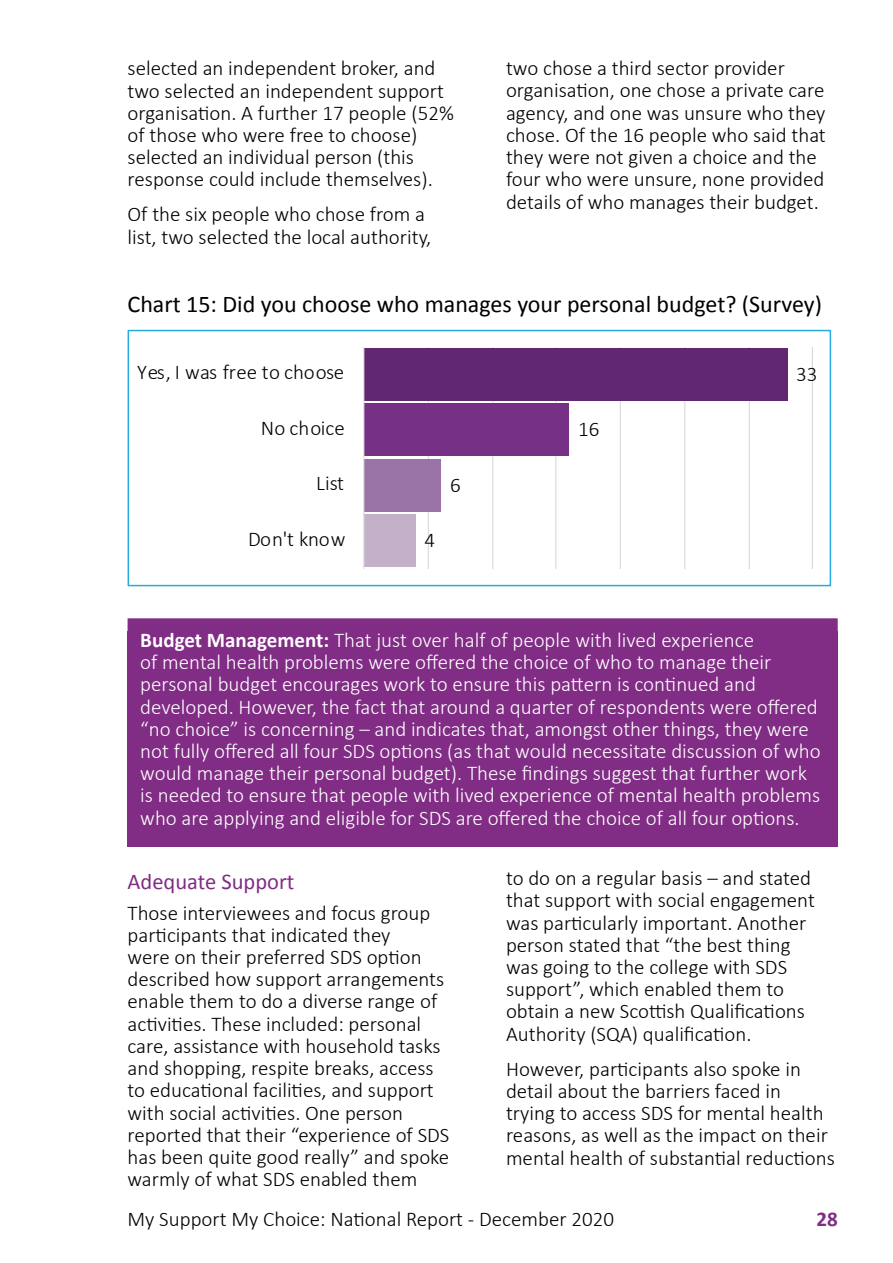
<style>
.page{position:relative;width:893px;height:1263px;background:#fff}
.page>*{position:absolute;margin:0;border:0;box-sizing:border-box;transform-origin:0 0}
.t1{font:24px "Calibri";color:#000}
.t2{font:22.5px "Calibri";color:#812c85}
.t3{font:300 21px/22.2px "Calibri";color:#000}
.t4{font:300 21px/22.2px "Calibri";color:#fff}
.t5{font:700 21px "Calibri";color:#812c85}
.s1{font-weight:700}
</style>
<div class="page">
<hr style="left:428px;top:347px;width:1px;height:222px;background:#d9d9d9">
<hr style="left:492px;top:347px;width:1px;height:222px;background:#d9d9d9">
<hr style="left:555px;top:347px;width:1px;height:222px;background:#d9d9d9">
<hr style="left:620px;top:347px;width:1px;height:222px;background:#d9d9d9">
<hr style="left:684px;top:347px;width:1px;height:222px;background:#d9d9d9">
<hr style="left:749px;top:347px;width:1px;height:222px;background:#d9d9d9">
<hr style="left:812px;top:347px;width:1px;height:222px;background:#d9d9d9">
<div style="left:365px;top:514px;width:51px;height:53px;background:#c3b1c9"></div>
<div style="left:365px;top:459px;width:76px;height:52px;background:#9a73a6"></div>
<div style="left:365px;top:403px;width:204px;height:53px;background:#763187"></div>
<div style="left:365px;top:348px;width:423px;height:52px;background:#622771"></div>
<hr style="left:363px;top:347px;width:1px;height:222px;background:#d9d9d9">
<div style="left:128px;top:330px;width:703px;height:256px;border:2px solid #27aae1"></div>
<div style="left:128px;top:631px;width:710px;height:216px;background:#812c85"></div>
<div style="left:128px;top:618px;width:710px;height:29px;background:#812c85"></div>
<p class="t3" style="left:128px;top:56px;width:328px">selected an independent broker, and two selected an independent support organisation. A further 17 people (52% of those who were free to choose) selected an individual person (this response could include themselves).</p>
<p class="t3" style="left:128px;top:202px;width:305px">Of the six people who chose from a list, two selected the local authority,</p>
<p class="t3" style="left:506px;top:56px;width:321px">two chose a third sector provider organisation, one chose a private care agency, and one was unsure who they chose. Of the 16 people who said that they were not given a choice and the four who were unsure, none provided details of who manages their budget.</p>
<p class="t1" style="left:128px;top:288px;width:696px">Chart 15: Did you choose who manages your personal budget? (Survey)</p>
<p class="t3" style="left:137px;top:361px;width:208px">Yes, I was free to choose</p>
<p class="t3" style="left:796px;top:362px;width:23px">33</p>
<p class="t3" style="left:261px;top:416px;width:85px">No choice</p>
<p class="t3" style="left:578px;top:418px;width:23px">16</p>
<p class="t3" style="left:316px;top:472px;width:29px">List</p>
<p class="t3" style="left:450px;top:473px;width:12px">6</p>
<p class="t3" style="left:248px;top:527px;width:99px">Don't know</p>
<p class="t3" style="left:424px;top:529px;width:12px">4</p>
<p class="t4" style="left:140px;top:628px;width:682px"><span class="s1">Budget Management:</span> That just over half of people with lived experience<br>of mental health problems were offered the choice of who to manage their personal budget encourages work to ensure this pattern is continued and developed. However, the fact that around a quarter of respondents were offered “no choice” is concerning – and indicates that, amongst other things, they were not fully offered all four SDS options (as that would necessitate discussion of who would manage their personal budget). These findings suggest that further work is needed to ensure that people with lived experience of mental health problems who are applying and eligible for SDS are offered the choice of all four options.</p>
<p class="t2" style="left:128px;top:867px;width:168px">Adequate Support</p>
<p class="t3" style="left:128px;top:900px;width:323px">Those interviewees and focus group participants that indicated they<br>were on their preferred SDS option described how support arrangements enable them to do a diverse range of activities. These included: personal care, assistance with household tasks and shopping, respite breaks, access to educational facilities, and support with social activities. One person reported that their “experience of SDS has been quite good really” and spoke warmly of what SDS enabled them</p>
<p class="t3" style="left:506px;top:866px;width:310px">to do on a regular basis – and stated that support with social engagement was particularly important. Another person stated that “the best thing was going to the college with SDS support”, which enabled them to obtain a new Scottish Qualifications Authority (SQA) qualification.</p>
<p class="t3" style="left:506px;top:1056px;width:330px">However, participants also spoke in detail about the barriers faced in trying to access SDS for mental health reasons, as well as the impact on their mental health of substantial reductions</p>
<p class="t3" style="left:128px;top:1207px;width:488px">My Support My Choice: National Report - December 2020</p>
<p class="t5" style="left:816px;top:1206px;width:23px">28</p>
</div>
